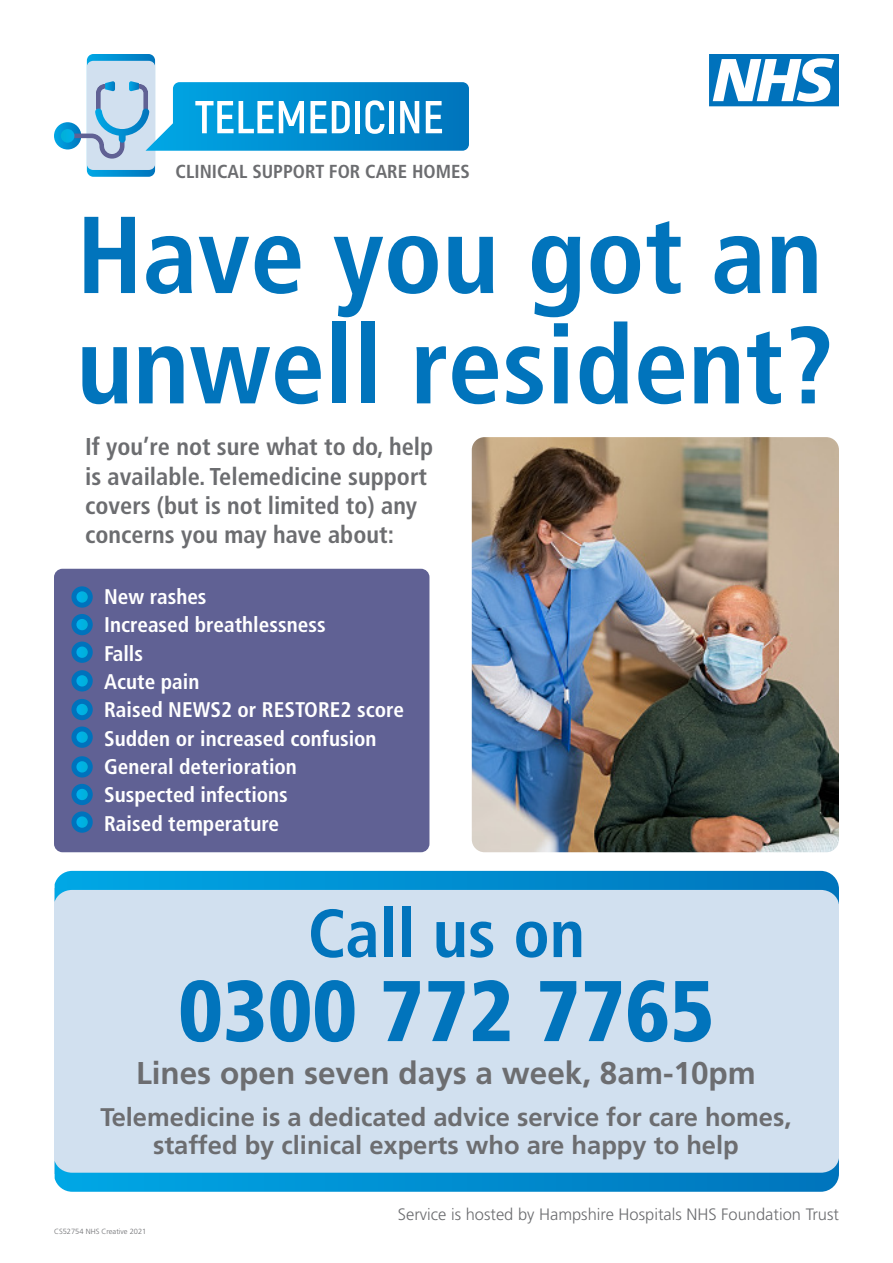
<style>
.page{position:relative;width:893px;height:1263px;background:#fff}
.page>*{position:absolute;margin:0;border:0;box-sizing:border-box;transform-origin:0 0}
.t1{font:700 condensed 109.2px/110.2px "Frutiger";color:#0174bc}
.t2{font:900 condensed 85.95px "Frutiger";color:#0174bc}
.t3{font:700 condensed 67.95px "Frutiger";color:#0174bc}
.t4{font:700 31.5px "Frutiger";color:#6c6d70}
.t5{font:700 25.5px/28.5px "Frutiger";color:#6c6d70;text-align:center}
.t6{font:700 condensed 24.3px/29.2px "Frutiger";color:#6c6d70}
.t7{font:700 condensed 21.3px "Frutiger";color:#fff}
.t8{font:700 condensed 18.9px "Frutiger";color:#6c6d70}
.t9{font:300 16.5px "Frutiger";color:#6c6d70}
.t10{font:300 7.5px "Frutiger";color:#6c6d70}
</style>
<div class="page">
<div style="left:54px;top:888px;width:785px;height:286px;background:#d1e0ef"></div>
<svg style="left:709px;top:54px;width:130px;height:52px"></svg>
<svg style="left:55px;top:871px;width:784px;height:33px"></svg>
<svg style="left:55px;top:1158px;width:784px;height:34px"></svg>
<div style="left:54px;top:569px;width:375px;height:283px;background:#606194;border-radius:9px"></div>
<div style="left:71px;top:586px;width:22px;height:22px;background:#0072bc;border-radius:50%"></div>
<svg style="left:76px;top:591px;width:12px;height:12px"></svg>
<div style="left:71px;top:670px;width:22px;height:21px;background:#0072bc;border-radius:50%"></div>
<svg style="left:76px;top:675px;width:12px;height:11px"></svg>
<div style="left:71px;top:756px;width:22px;height:21px;background:#0072bc;border-radius:50%"></div>
<svg style="left:76px;top:761px;width:12px;height:11px"></svg>
<div style="left:71px;top:614px;width:22px;height:21px;background:#0072bc;border-radius:50%"></div>
<svg style="left:76px;top:619px;width:12px;height:11px"></svg>
<div style="left:71px;top:699px;width:22px;height:21px;background:#0072bc;border-radius:50%"></div>
<svg style="left:76px;top:704px;width:12px;height:11px"></svg>
<div style="left:71px;top:784px;width:22px;height:21px;background:#0072bc;border-radius:50%"></div>
<svg style="left:76px;top:789px;width:12px;height:11px"></svg>
<svg style="left:71px;top:641px;width:22px;height:22px"></svg>
<svg style="left:76px;top:646px;width:12px;height:12px"></svg>
<div style="left:71px;top:726px;width:22px;height:22px;background:#0072bc;border-radius:50%"></div>
<svg style="left:76px;top:731px;width:12px;height:12px"></svg>
<div style="left:71px;top:811px;width:22px;height:22px;background:#0072bc;border-radius:50%"></div>
<svg style="left:76px;top:816px;width:12px;height:12px"></svg>
<img style="left:472px;top:437px;width:367px;height:415px">
<svg style="left:54px;top:122px;width:27px;height:27px"></svg>
<svg style="left:61px;top:129px;width:13px;height:14px"></svg>
<svg style="left:64px;top:54px;width:405px;height:123px"></svg>
<p class="t8" style="left:176px;top:160px;width:296px">CLINICAL SUPPORT FOR CARE HOMES</p>
<p class="t1" style="left:76px;top:200px;width:759px">Have you got an unwell resident?</p>
<p class="t6" style="left:85px;top:432px;width:350px">If you’re not sure what to do, help is available. Telemedicine support covers (but is not limited to) any concerns you may have about:</p>
<p class="t7" style="left:104px;top:584px;width:104px">New rashes</p>
<p class="t7" style="left:104px;top:612px;width:223px">Increased breathlessness</p>
<p class="t7" style="left:104px;top:640px;width:40px">Falls</p>
<p class="t7" style="left:104px;top:669px;width:97px">Acute pain</p>
<p class="t7" style="left:104px;top:697px;width:301px">Raised NEWS2 or RESTORE2 score</p>
<p class="t7" style="left:104px;top:725px;width:274px">Sudden or increased confusion</p>
<p class="t7" style="left:104px;top:754px;width:194px">General deterioration</p>
<p class="t7" style="left:104px;top:782px;width:185px">Suspected infections</p>
<p class="t7" style="left:104px;top:810px;width:177px">Raised temperature</p>
<p class="t3" style="left:308px;top:893px;width:279px">Call us on</p>
<p class="t2" style="left:178px;top:959px;width:538px">0300 772 7765</p>
<p class="t4" style="left:136px;top:1055px;width:621px">Lines open seven days a week, 8am-10pm</p>
<p class="t5" style="left:100px;top:1102px;width:693px">Telemedicine is a dedicated advice service for care homes, staffed by clinical experts who are happy to help</p>
<p class="t10" style="left:54px;top:1227px;width:94px">CS52754 NHS Creative 2021</p>
<p class="t9" style="left:398px;top:1205px;width:443px">Service is hosted by Hampshire Hospitals NHS Foundation Trust</p>
</div>
